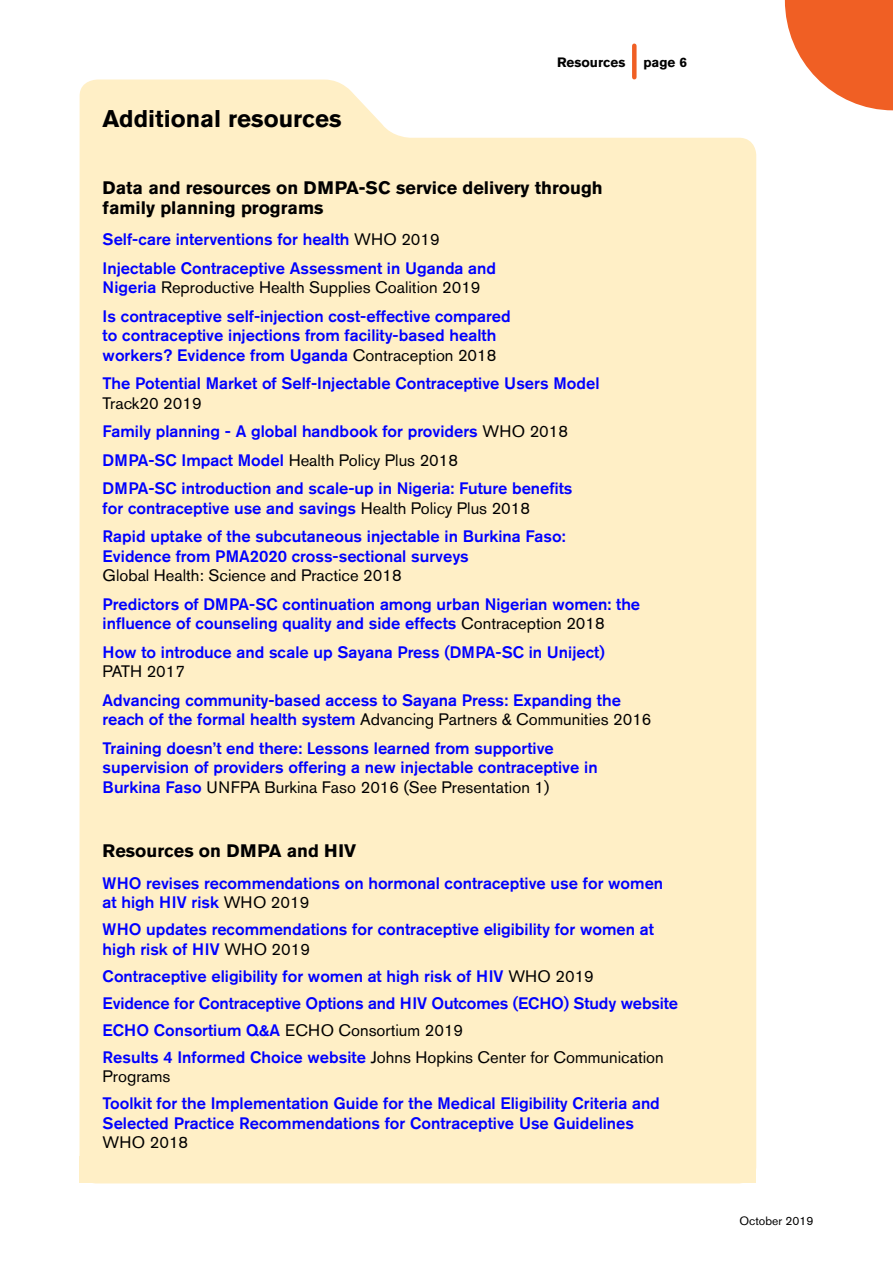
<style>
.page{position:relative;width:893px;height:1263px;background:#fff}
.page>*{position:absolute;margin:0;border:0;box-sizing:border-box;transform-origin:0 0}
.t1{font:700 24px "Akzidenz Grotesk BE";color:#000}
.t2{font:700 18px/19.5px "Akzidenz Grotesk BE";color:#000}
.t3{font:500 16.5px/19.5px "Akzidenz Grotesk BE";color:#00f}
.t4{font:16.5px "Akzidenz Grotesk BE";color:#000}
.t5{font:700 13.5px "Akzidenz Grotesk BE";color:#000}
.t6{font:12px "Akzidenz Grotesk BE";color:#000}
.s1{font-weight:400;color:#000}
</style>
<div class="page">
<div style="left:632px;top:46px;width:5px;height:31px;background:#f05f24"></div>
<svg style="left:785px;top:0;width:108px;height:110px"></svg>
<div style="left:79px;top:79px;width:677px;height:1104px;background:#ffefc6"></div>
<div style="left:80px;top:1156px;width:676px;height:27px;background:#ffefc6"></div>
<h1 class="t1" style="left:103px;top:104px;width:240px">Additional resources</h1>
<p class="t5" style="left:557px;top:54px;width:70px">Resources</p>
<p class="t5" style="left:643px;top:54px;width:45px">page 6</p>
<p class="t2" style="left:103px;top:178px;width:502px">Data and resources on DMPA-SC service delivery through family planning programs</p>
<p class="t3" style="left:103px;top:225px;width:395px;line-height:28.5px">Self-care interventions for health <span class="s1">WHO 2019<br></span>Injectable Contraceptive Assessment in Uganda and</p>
<p class="t3" style="left:103px;top:273px;width:409px;line-height:28.5px">Nigeria <span class="s1">Reproductive Health Supplies Coalition 2019<br></span>Is contraceptive self-injection cost-effective compared</p>
<p class="t3" style="left:103px;top:325px;width:395px">to contraceptive injections from facility-based health workers? Evidence from Uganda <span class="s1">Contraception 2018</span></p>
<p class="t3" style="left:103px;top:373px;width:498px">The Potential Market of Self-Injectable Contraceptive Users Model</p>
<p class="t3" style="left:103px;top:388px;width:471px;line-height:28.5px"><span class="s1">Track20 2019<br></span>Family planning - A global handbook for providers <span class="s1">WHO 2018<br></span>DMPA-SC Impact Model <span class="s1">Health Policy Plus 2018<br></span>DMPA-SC introduction and scale-up in Nigeria: Future benefits</p>
<p class="t3" style="left:103px;top:493px;width:465px;line-height:28.5px">for contraceptive use and savings <span class="s1">Health Policy Plus 2018<br></span>Rapid uptake of the subcutaneous injectable in Burkina Faso:</p>
<p class="t3" style="left:103px;top:546px;width:368px">Evidence from PMA2020 cross-sectional surveys</p>
<p class="t4" style="left:103px;top:566px;width:301px">Global Health: Science and Practice 2018</p>
<p class="t3" style="left:103px;top:594px;width:539px">Predictors of DMPA-SC continuation among urban Nigerian women: the influence of counseling quality and side effects <span class="s1">Contraception 2018</span></p>
<p class="t3" style="left:103px;top:642px;width:504px">How to introduce and scale up Sayana Press (DMPA-SC in Uniject)</p>
<p class="t4" style="left:103px;top:662px;width:84px">PATH 2017</p>
<p class="t3" style="left:103px;top:690px;width:550px">Advancing community-based access to Sayana Press: Expanding the reach of the formal health system <span class="s1">Advancing Partners &amp; Communities 2016</span></p>
<p class="t3" style="left:103px;top:738px;width:496px">Training doesn’t end there: Lessons learned from supportive supervision of providers offering a new injectable contraceptive in<br>Burkina Faso <span class="s1">UNFPA Burkina Faso 2016 (See Presentation 1)</span></p>
<p class="t2" style="left:103px;top:841px;width:255px">Resources on DMPA and HIV</p>
<p class="t3" style="left:103px;top:873px;width:562px">WHO revises recommendations on hormonal contraceptive use for women at high HIV risk <span class="s1">WHO 2019</span></p>
<p class="t3" style="left:103px;top:919px;width:553px">WHO updates recommendations for contraceptive eligibility for women at high risk of HIV <span class="s1">WHO 2019</span></p>
<p class="t3" style="left:103px;top:962px;width:577px;line-height:27px">Contraceptive eligibility for women at high risk of HIV <span class="s1">WHO 2019<br></span>Evidence for Contraceptive Options and HIV Outcomes (ECHO) Study website ECHO Consortium Q&amp;A <span class="s1">ECHO Consortium 2019<br></span>Results 4 Informed Choice website <span class="s1">Johns Hopkins Center for Communication</span></p>
<p class="t4" style="left:103px;top:1067px;width:69px">Programs</p>
<p class="t3" style="left:103px;top:1093px;width:559px">Toolkit for the Implementation Guide for the Medical Eligibility Criteria and<br>Selected Practice Recommendations for Contraceptive Use Guidelines</p>
<p class="t4" style="left:103px;top:1133px;width:87px">WHO 2018</p>
<p class="t6" style="left:739px;top:1214px;width:75px">October 2019</p>
</div>
